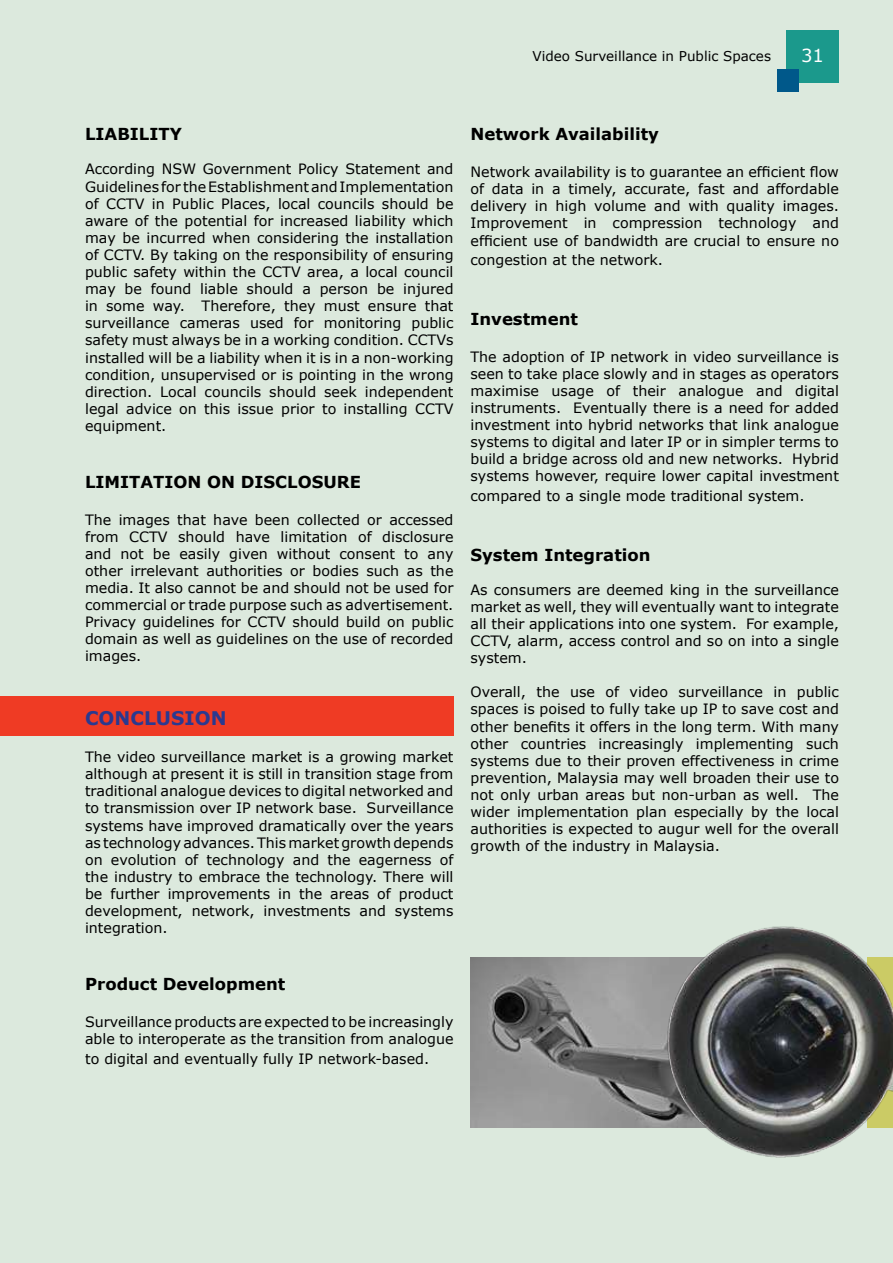
<style>
.page{position:relative;width:893px;height:1263px;background:#dce9dd}
.page>*{position:absolute;margin:0;border:0;box-sizing:border-box;transform-origin:0 0}
.t1{font:700 18.75px "Verdana";color:#2a3990}
.t2{font:18px "Verdana";color:#fff}
.t3{font:700 16.5px "Verdana";color:#000}
.t4{font:14.25px/17.1px "Verdana";color:#000;text-align:justify}
.t5{font:13.5px "Verdana";color:#000}
</style>
<div class="page">
<div style="left:786px;top:30px;width:53px;height:53px;background:#1b998c"></div>
<div style="left:777px;top:69px;width:21px;height:23px;background:#00588a"></div>
<div style="left:0;top:696px;width:453px;height:40px;background:#ef3b24"></div>
<img style="left:470px;top:957px;width:188px;height:171px">
<img style="left:658px;top:926px;width:235px;height:232px">
<p class="t5" style="left:532px;top:48px;width:240px">Video Surveillance in Public Spaces</p>
<p class="t2" style="left:801px;top:44px;width:24px">31</p>
<p class="t3" style="left:85px;top:124px;width:98px">LIABILITY</p>
<p class="t4" style="left:85px;top:160px;width:370px">According NSW Government Policy Statement and Guidelines for theEstablishmentandImplementation of CCTV in Public Places, local councils should be aware of the potential for increased liability which may be incurred when considering the installation of CCTV. By taking on the responsibility of ensuring public safety within the CCTV area, a local council may be found liable should a person be injured in some way. Therefore, they must ensure that surveillance cameras used for monitoring public safety must always be in a working condition. CCTVs installed will be a liability when it is in a non-working condition, unsupervised or is pointing in the wrong direction. Local councils should seek independent legal advice on this issue prior to installing CCTV equipment.</p>
<p class="t3" style="left:85px;top:471px;width:277px">LIMITATION ON DISCLOSURE</p>
<p class="t4" style="left:85px;top:510px;width:370px">The images that have been collected or accessed from CCTV should have limitation of disclosure and not be easily given without consent to any other irrelevant authorities or bodies such as the media. It also cannot be and should not be used for commercial or trade purpose such as advertisement.<br>Privacy guidelines for CCTV should build on public domain as well as guidelines on the use of recorded images.</p>
<h1 class="t1" style="left:85px;top:706px;width:143px">CONCLUSION</h1>
<p class="t4" style="left:85px;top:748px;width:370px">The video surveillance market is a growing market although at present it is still in transition stage from traditional analogue devices to digital networked and to transmission over IP network base. Surveillance systems have improved dramatically over the years as technology advances. This market growth depends on evolution of technology and the eagerness of the industry to embrace the technology. There will be further improvements in the areas of product development, network, investments and systems integration.</p>
<p class="t3" style="left:85px;top:973px;width:202px">Product Development</p>
<p class="t4" style="left:85px;top:1012px;width:370px">Surveillance products are expected to be increasingly able to interoperate as the transition from analogue</p>
<p class="t4" style="left:85px;top:1049px;width:346px">to digital and eventually fully IP network-based.</p>
<p class="t3" style="left:470px;top:124px;width:190px">Network Availability</p>
<p class="t4" style="left:470px;top:163px;width:370px">Network availability is to guarantee an efficient flow of data in a timely, accurate, fast and affordable delivery in high volume and with quality images.<br>Improvement in compression technology and efficient use of bandwidth are crucial to ensure no</p>
<p class="t4" style="left:470px;top:251px;width:194px">congestion at the network.</p>
<p class="t3" style="left:470px;top:308px;width:109px">Investment</p>
<p class="t4" style="left:470px;top:347px;width:370px">The adoption of IP network in video surveillance is seen to take place slowly and in stages as operators maximise usage of their analogue and digital instruments. Eventually there is a need for added investment into hybrid networks that link analogue systems to digital and later IP or in simpler terms to build a bridge across old and new networks. Hybrid systems however, require lower capital investment</p>
<p class="t4" style="left:470px;top:487px;width:336px">compared to a single mode traditional system.</p>
<p class="t3" style="left:470px;top:544px;width:182px">System Integration</p>
<p class="t4" style="left:470px;top:580px;width:370px">As consumers are deemed king in the surveillance market as well, they will eventually want to integrate all their applications into one system. For example, CCTV, alarm, access control and so on into a single system.</p>
<p class="t4" style="left:470px;top:683px;width:370px">Overall, the use of video surveillance in public spaces is poised to fully take up IP to save cost and other benefits it offers in the long term. With many other countries increasingly implementing such systems due to their proven effectiveness in crime prevention, Malaysia may well broaden their use to not only urban areas but non-urban as well. The wider implementation plan especially by the local authorities is expected to augur well for the overall growth of the industry in Malaysia.</p>
</div>
